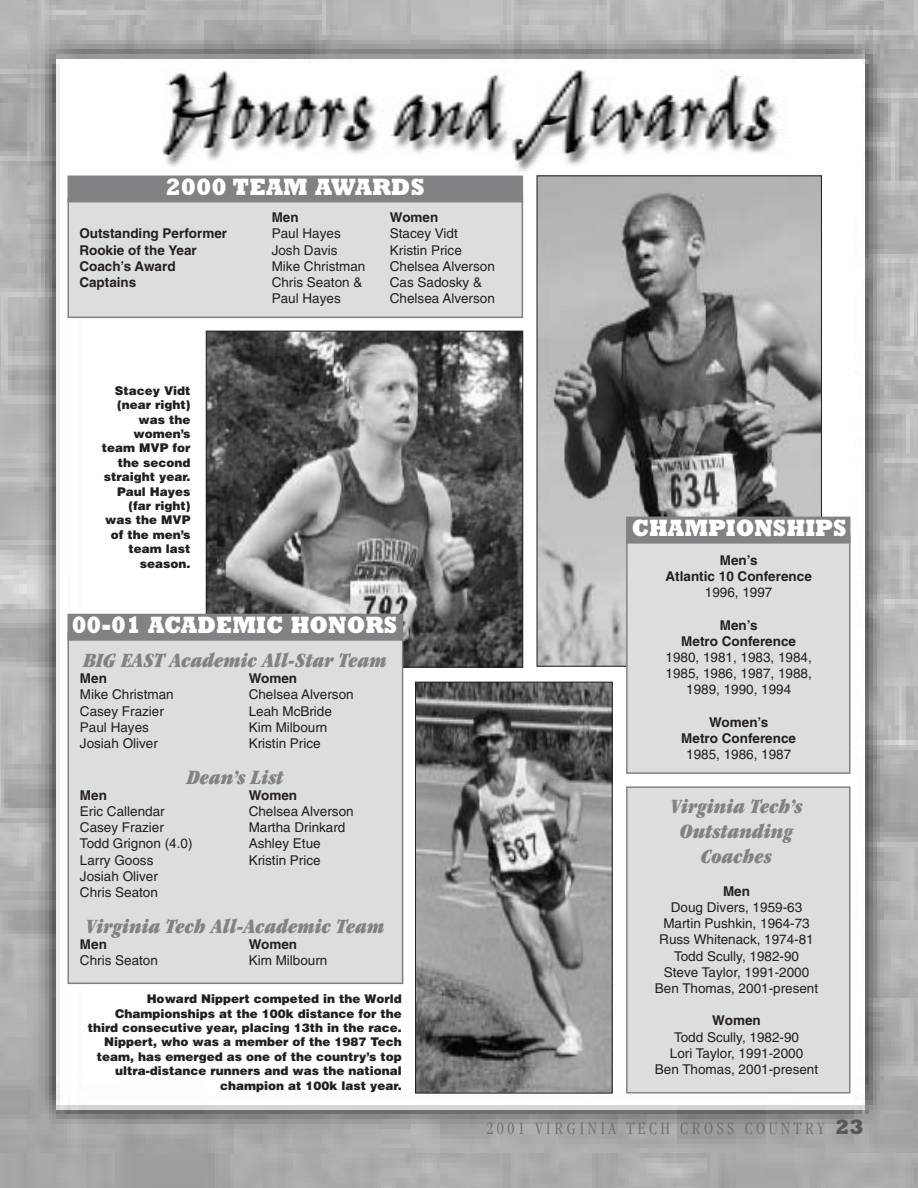
<style>
.page{position:relative;width:918px;height:1188px;background:#fff}
.page>*{position:absolute;margin:0;border:0;box-sizing:border-box;transform-origin:0 0}
.t1{font:800 24px "Rockwell";color:#fff;scale:.9 1}
.t2{font:800 24px "Rockwell";color:#fff;scale:.93 1}
.t3{font:italic ultra-condensed 21px/25.2px "Garamond";color:#808285;text-align:center}
.t4{font:300 condensed 18px "Garamond";color:#6c6d70}
.t5{font:13.5px/16.2px "Helvetica";color:#231f20;text-align:center}
.t6{font:700 13.5px/16.2px "Helvetica";color:#231f20;text-align:center}
.t7{font:900 12px/14.4px "Helvetica";color:#231f20;text-align:right}
.s1{font-family:"Rockwell";font-weight:800;font-stretch:normal;font-size:21px;color:#57585a}
</style>
<div class="page">
<img style="left:0;top:0;width:918px;height:1188px">
<img style="left:417px;top:684px;width:194px;height:408px">
<div style="left:415px;top:682px;width:198px;height:412px;border:1px solid #231f20"></div>
<img style="left:208px;top:333px;width:313px;height:332px">
<img style="left:65px;top:63px;width:796px;height:135px">
<img style="left:539px;top:178px;width:281px;height:487px">
<div style="left:627px;top:787px;width:223px;height:306px;background:#dcdddf"></div>
<div style="left:626px;top:786px;width:224px;height:308px;border:2px solid #808285"></div>
<div style="left:627px;top:536px;width:223px;height:237px;background:#dcdddf"></div>
<div style="left:626px;top:535px;width:224px;height:239px;border:2px solid #808285"></div>
<div style="left:627px;top:517px;width:223px;height:26px;background:#808285"></div>
<div style="left:626px;top:517px;width:224px;height:27px;border:2px solid #808285"></div>
<div style="left:68px;top:633px;width:335px;height:350px;background:#dcdddf"></div>
<div style="left:68px;top:632px;width:335px;height:352px;border:2px solid #808285"></div>
<div style="left:68px;top:614px;width:335px;height:26px;background:#808285"></div>
<div style="left:68px;top:614px;width:335px;height:27px;border:2px solid #808285"></div>
<div style="left:68px;top:199px;width:454px;height:118px;background:#dcdddf"></div>
<div style="left:68px;top:198px;width:455px;height:120px;border:2px solid #808285"></div>
<div style="left:68px;top:176px;width:454px;height:26px;background:#808285"></div>
<h1 class="t2" style="left:165px;top:172px;width:280px">2000 TEAM AWARDS</h1>
<p class="t6" style="left:272px;top:209px;width:28px">Men</p>
<p class="t6" style="left:390px;top:209px;width:50px">Women</p>
<p class="t6" style="left:79px;top:225px;width:149px">Outstanding Performer</p>
<p class="t5" style="left:272px;top:225px;width:71px">Paul Hayes</p>
<p class="t5" style="left:390px;top:225px;width:70px">Stacey Vidt</p>
<p class="t6" style="left:79px;top:241px;width:119px">Rookie of the Year</p>
<p class="t5" style="left:272px;top:242px;width:68px">Josh Davis</p>
<p class="t5" style="left:390px;top:242px;width:74px">Kristin Price</p>
<p class="t6" style="left:79px;top:258px;width:98px">Coach’s Award</p>
<p class="t5" style="left:272px;top:258px;width:95px">Mike Christman</p>
<p class="t5" style="left:390px;top:258px;width:107px">Chelsea Alverson</p>
<p class="t6" style="left:79px;top:274px;width:59px">Captains</p>
<p class="t5" style="left:272px;top:274px;width:92px">Chris Seaton &amp;</p>
<p class="t5" style="left:390px;top:274px;width:94px">Cas Sadosky &amp;</p>
<p class="t5" style="left:272px;top:290px;width:71px">Paul Hayes</p>
<p class="t5" style="left:390px;top:290px;width:107px">Chelsea Alverson</p>
<p class="t7" style="left:102px;top:383px;width:90px">Stacey Vidt (near right) was the women’s team MVP for the second straight year.<br>Paul Hayes (far right) was the MVP of the men’s team last season.</p>
<h1 class="t1" style="left:72px;top:610px;width:363px">00-01 ACADEMIC HONORS</h1>
<h2 class="t3" style="left:83px;top:648px;width:305px">BIG EAST Academic All-Star Team</h2>
<p class="t6" style="left:80px;top:670px;width:29px">Men</p>
<p class="t6" style="left:249px;top:670px;width:50px">Women</p>
<p class="t5" style="left:80px;top:686px;width:95px">Mike Christman</p>
<p class="t5" style="left:249px;top:686px;width:107px">Chelsea Alverson</p>
<p class="t5" style="left:80px;top:703px;width:86px">Casey Frazier</p>
<p class="t5" style="left:249px;top:703px;width:85px">Leah McBride</p>
<p class="t5" style="left:80px;top:719px;width:71px">Paul Hayes</p>
<p class="t5" style="left:249px;top:719px;width:80px">Kim Milbourn</p>
<p class="t5" style="left:80px;top:735px;width:80px">Josiah Oliver</p>
<p class="t5" style="left:249px;top:735px;width:74px">Kristin Price</p>
<h2 class="t3" style="left:187px;top:764px;width:98px">Dean’s List</h2>
<p class="t6" style="left:80px;top:787px;width:29px">Men</p>
<p class="t6" style="left:249px;top:787px;width:50px">Women</p>
<p class="t5" style="left:80px;top:803px;width:86px">Eric Callendar</p>
<p class="t5" style="left:249px;top:803px;width:107px">Chelsea Alverson</p>
<p class="t5" style="left:80px;top:819px;width:86px">Casey Frazier</p>
<p class="t5" style="left:249px;top:819px;width:98px">Martha Drinkard</p>
<p class="t5" style="left:80px;top:836px;width:114px">Todd Grignon (4.0)</p>
<p class="t5" style="left:249px;top:836px;width:74px">Ashley Etue</p>
<p class="t5" style="left:80px;top:852px;width:75px">Larry Gooss</p>
<p class="t5" style="left:249px;top:852px;width:74px">Kristin Price</p>
<p class="t5" style="left:80px;top:868px;width:80px;text-align:left">Josiah Oliver<br>Chris Seaton</p>
<h2 class="t3" style="left:86px;top:913px;width:300px">Virginia Tech All-Academic Team</h2>
<p class="t6" style="left:80px;top:936px;width:29px">Men</p>
<p class="t6" style="left:249px;top:936px;width:50px">Women</p>
<p class="t5" style="left:80px;top:952px;width:80px">Chris Seaton</p>
<p class="t5" style="left:249px;top:952px;width:80px">Kim Milbourn</p>
<p class="t7" style="left:88px;top:991px;width:316px">Howard Nippert competed in the World Championships at the 100k distance for the third consecutive year, placing 13th in the race.<br>Nippert, who was a member of the 1987 Tech team, has emerged as one of the country’s top ultra-distance runners and was the national champion at 100k last year.</p>
<h1 class="t1" style="left:632px;top:513px;width:240px">CHAMPIONSHIPS</h1>
<p class="t6" style="left:666px;top:552px;width:148px">Men’s<br>Atlantic 10 Conference</p>
<p class="t5" style="left:705px;top:584px;width:69px">1996, 1997</p>
<p class="t6" style="left:681px;top:617px;width:116px">Men’s<br>Metro Conference</p>
<p class="t5" style="left:666px;top:649px;width:148px">1980, 1981, 1983, 1984,<br>1985, 1986, 1987, 1988,<br>1989, 1990, 1994</p>
<p class="t6" style="left:681px;top:714px;width:116px">Women’s<br>Metro Conference</p>
<p class="t5" style="left:686px;top:746px;width:107px">1985, 1986, 1987</p>
<h2 class="t3" style="left:671px;top:794px;width:133px">Virginia Tech’s<br>Outstanding<br>Coaches</h2>
<p class="t6" style="left:723px;top:883px;width:28px">Men</p>
<p class="t5" style="left:655px;top:899px;width:165px">Doug Divers, 1959-63<br>Martin Pushkin, 1964-73<br>Russ Whitenack, 1974-81<br>Todd Scully, 1982-90<br>Steve Taylor, 1991-2000<br>Ben Thomas, 2001-present</p>
<p class="t6" style="left:712px;top:1012px;width:50px">Women</p>
<p class="t5" style="left:655px;top:1029px;width:165px">Todd Scully, 1982-90<br>Lori Taylor, 1991-2000<br>Ben Thomas, 2001-present</p>
<h3 class="t4" style="left:486px;top:1119px;width:379px">2 0 0 1 V I R G I N I A T E C H C R O S S C O U N T R Y <span class="s1">23</span></h3>
</div>
